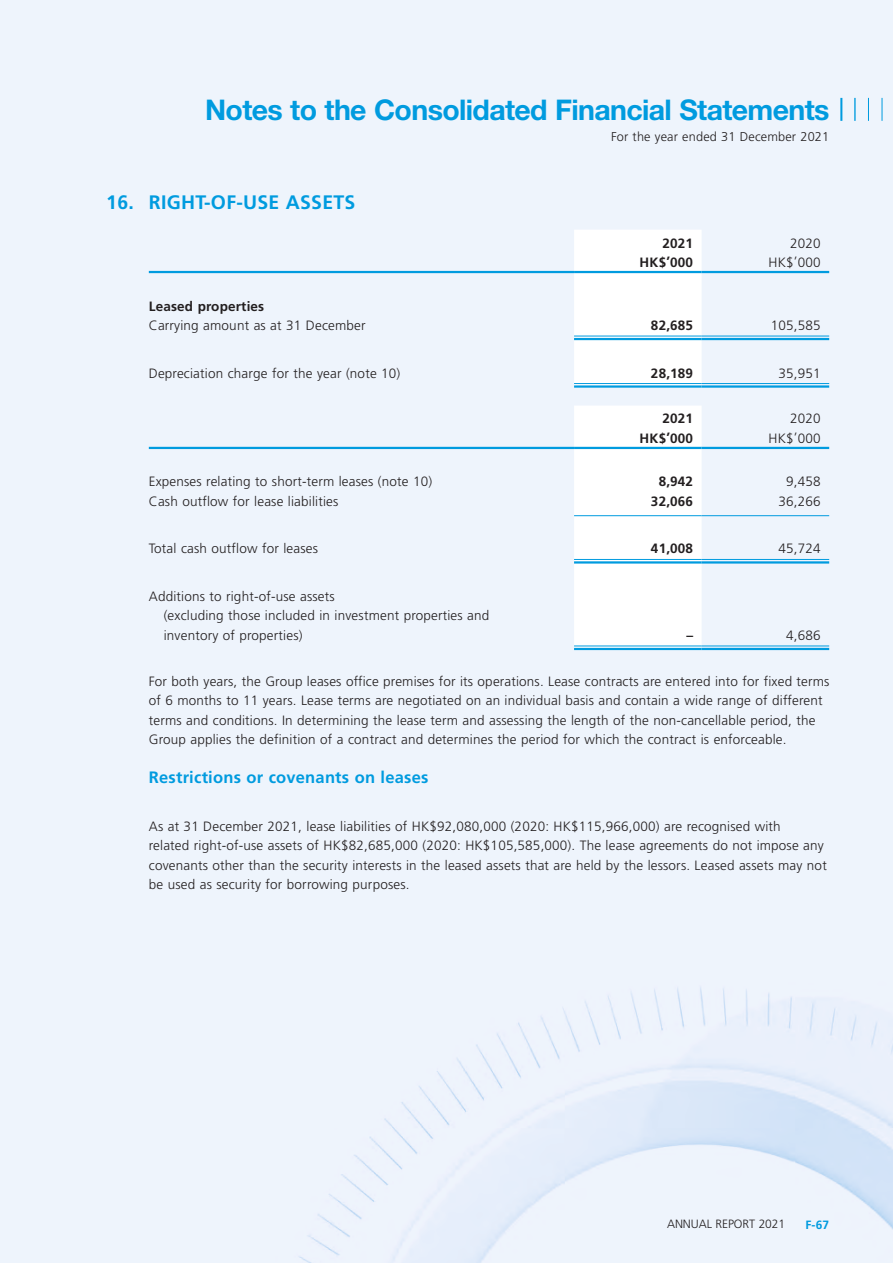
<style>
.page{position:relative;width:893px;height:1263px;background:#eef4fc}
.page>*{position:absolute;margin:0;border:0;box-sizing:border-box;transform-origin:0 0}
.t1{font:700 28.5px "Helvetica Neue LT Std";letter-spacing:-.02em;color:#009bdf}
.Heading_1{font:700 19.5px "Frutiger LT Std";letter-spacing:.015em;color:#009bdf}
.Heading_2{font:700 16.5px "Frutiger LT Std";letter-spacing:.015em;color:#009bdf}
.Body_Text{font:300 13.5px/19.5px "Frutiger LT Std";letter-spacing:.015em;color:#231f20}
.Body_Text-2{font:700 13.5px "Frutiger LT Std";letter-spacing:.015em;color:#231f20}
.t2{font:300 12.75px "Frutiger LT Std";letter-spacing:.015em;color:#231f20}
.t3{font:300 12px "Frutiger LT Std";letter-spacing:-.005em;color:#231f20}
.t4{font:700 12px "Frutiger LT Std";color:#009bdf}
</style>
<div class="page">
<img style="left:299px;top:987px;width:594px;height:276px">
<svg style="left:882px;top:98px;width:1px;height:23px"></svg>
<svg style="left:868px;top:98px;width:1px;height:23px"></svg>
<hr style="left:854px;top:98px;width:2px;height:23px;background:#009bdf">
<hr style="left:840px;top:98px;width:2px;height:23px;background:#009bdf">
<div style="left:574px;top:230px;width:128px;height:153px;background:#fff"></div>
<hr style="left:149px;top:271px;width:425px;height:2px;background:#009bdf">
<hr style="left:574px;top:271px;width:128px;height:2px;background:#009bdf">
<hr style="left:702px;top:271px;width:127px;height:2px;background:#009bdf">
<hr style="left:574px;top:336px;width:128px;height:1px;background:#009bdf">
<hr style="left:574px;top:338px;width:128px;height:2px;background:#009bdf">
<hr style="left:702px;top:336px;width:127px;height:1px;background:#009bdf">
<hr style="left:702px;top:338px;width:127px;height:2px;background:#009bdf">
<hr style="left:574px;top:383px;width:128px;height:1px;background:#009bdf">
<hr style="left:574px;top:385px;width:128px;height:3px;background:#009bdf">
<hr style="left:702px;top:383px;width:127px;height:1px;background:#009bdf">
<hr style="left:702px;top:385px;width:127px;height:3px;background:#009bdf">
<div style="left:574px;top:406px;width:128px;height:242px;background:#fff"></div>
<hr style="left:149px;top:447px;width:425px;height:2px;background:#009bdf">
<hr style="left:574px;top:447px;width:128px;height:2px;background:#009bdf">
<hr style="left:702px;top:447px;width:127px;height:2px;background:#009bdf">
<hr style="left:574px;top:515px;width:128px;height:1px;background:#009bdf">
<hr style="left:702px;top:515px;width:127px;height:1px;background:#009bdf">
<hr style="left:574px;top:559px;width:128px;height:1px;background:#009bdf">
<hr style="left:574px;top:561px;width:128px;height:3px;background:#009bdf">
<hr style="left:702px;top:559px;width:127px;height:1px;background:#009bdf">
<hr style="left:702px;top:561px;width:127px;height:3px;background:#009bdf">
<hr style="left:574px;top:646px;width:128px;height:1px;background:#009bdf">
<hr style="left:574px;top:648px;width:128px;height:2px;background:#009bdf">
<hr style="left:702px;top:646px;width:127px;height:1px;background:#009bdf">
<hr style="left:702px;top:648px;width:127px;height:2px;background:#009bdf">
<h1 class="t1" style="left:205px;top:92px;width:626px">Notes to the Consolidated Financial Statements</h1>
<p class="t2" style="left:611px;top:129px;width:220px">For the year ended 31 December 2021</p>
<p class="Heading_1" style="left:106px;top:190px;width:251px">16. RIGHT-OF-USE ASSETS</p>
<p class="Body_Text-2" style="left:663px;top:235px;width:32px">2021</p>
<p class="Body_Text" style="left:790px;top:233px;width:32px">2020</p>
<p class="Body_Text-2" style="left:640px;top:254px;width:55px">HK$’000</p>
<p class="Body_Text" style="left:769px;top:253px;width:54px">HK$’000</p>
<p class="Body_Text-2" style="left:149px;top:298px;width:117px">Leased properties</p>
<p class="Body_Text" style="left:149px;top:316px;width:218px">Carrying amount as at 31 December</p>
<p class="Body_Text-2" style="left:651px;top:317px;width:44px">82,685</p>
<p class="Body_Text" style="left:771px;top:316px;width:51px">105,585</p>
<p class="Body_Text" style="left:149px;top:363px;width:253px">Depreciation charge for the year (note 10)</p>
<p class="Body_Text-2" style="left:651px;top:365px;width:44px">28,189</p>
<p class="Body_Text" style="left:778px;top:363px;width:44px">35,951</p>
<p class="Body_Text-2" style="left:663px;top:411px;width:32px">2021</p>
<p class="Body_Text" style="left:790px;top:409px;width:32px">2020</p>
<p class="Body_Text-2" style="left:640px;top:430px;width:55px">HK$’000</p>
<p class="Body_Text" style="left:769px;top:429px;width:54px">HK$’000</p>
<p class="Body_Text" style="left:149px;top:472px;width:285px">Expenses relating to short-term leases (note 10)</p>
<p class="Body_Text-2" style="left:659px;top:474px;width:36px">8,942</p>
<p class="Body_Text" style="left:786px;top:472px;width:36px">9,458</p>
<p class="Body_Text" style="left:149px;top:492px;width:191px">Cash outflow for lease liabilities</p>
<p class="Body_Text-2" style="left:651px;top:493px;width:44px">32,066</p>
<p class="Body_Text" style="left:778px;top:492px;width:44px">36,266</p>
<p class="Body_Text" style="left:149px;top:539px;width:171px">Total cash outflow for leases</p>
<p class="Body_Text-2" style="left:651px;top:541px;width:44px">41,008</p>
<p class="Body_Text" style="left:778px;top:539px;width:44px">45,724</p>
<p class="Body_Text" style="left:164px;top:587px;width:327px;text-indent:-15px">Additions to right-of-use assets<br>(excluding those included in investment properties and inventory of properties)</p>
<p class="Body_Text-2" style="left:686px;top:627px;width:8px">–</p>
<p class="Body_Text" style="left:786px;top:626px;width:36px">4,686</p>
<p class="Body_Text" style="left:149px;top:672px;width:682px">For both years, the Group leases office premises for its operations. Lease contracts are entered into for fixed terms of 6 months to 11 years. Lease terms are negotiated on an individual basis and contain a wide range of different terms and conditions. In determining the lease term and assessing the length of the non-cancellable period, the Group applies the definition of a contract and determines the period for which the contract is enforceable.</p>
<p class="Heading_2" style="left:149px;top:768px;width:281px">Restrictions or covenants on leases</p>
<p class="Body_Text" style="left:149px;top:817px;width:679px">As at 31 December 2021, lease liabilities of HK$92,080,000 (2020: HK$115,966,000) are recognised with<br>related right-of-use assets of HK$82,685,000 (2020: HK$105,585,000). The lease agreements do not impose any covenants other than the security interests in the leased assets that are held by the lessors. Leased assets may not be used as security for borrowing purposes.</p>
<p class="t3" style="left:667px;top:1217px;width:120px">ANNUAL REPORT 2021</p>
<p class="t4" style="left:805px;top:1217px;width:25px">F-67</p>
</div>
